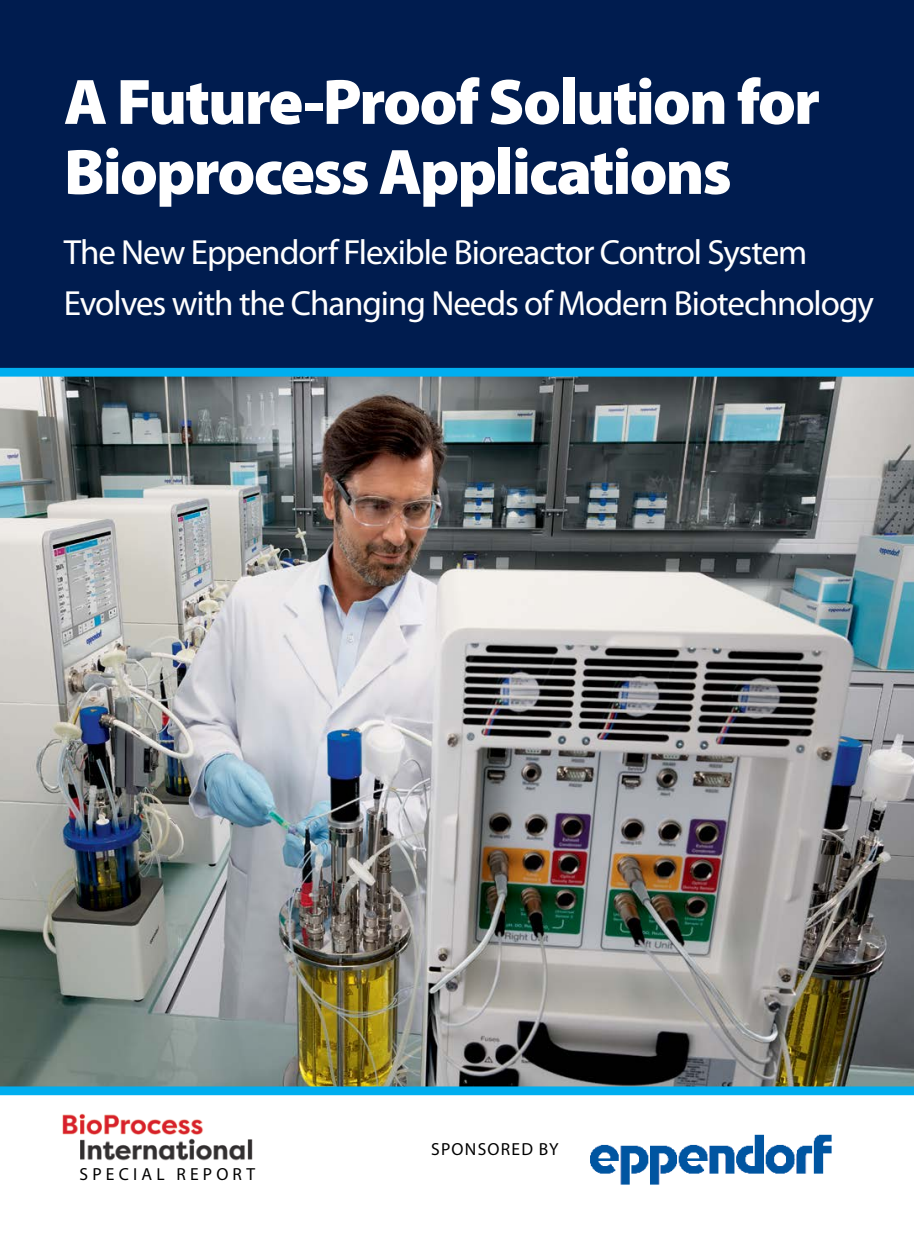
<style>
.page{position:relative;width:914px;height:1237px;background:#fff}
.page>*{position:absolute;margin:0;border:0;box-sizing:border-box;transform-origin:0 0}
.t1{font:900 64.75px/70px "Myriad Pro";letter-spacing:-.03em;color:#fff}
.t2{font:35px/50.8px "Myriad Pro";letter-spacing:-.03em;color:#fff}
.t3{font:17.5px "Myriad Pro";letter-spacing:.24em;color:#000}
.t4{font:17.5px "Myriad Pro";letter-spacing:.07em;color:#000}
</style>
<div class="page">
<div style="left:0;top:0;width:914px;height:376px;background:#001c4f"></div>
<img style="left:590px;top:1134px;width:242px;height:51px">
<img style="left:0;top:368px;width:914px;height:727px">
<img style="left:62px;top:1113px;width:191px;height:48px">
<h1 class="t1" style="left:64px;top:68px;width:757px">A Future-Proof Solution for<br>Bioprocess Applications</h1>
<p class="t2" style="left:64px;top:226px;width:811px">The New Eppendorf Flexible Bioreactor Control System<br>Evolves with the Changing Needs of Modern Biotechnology</p>
<p class="t3" style="left:80px;top:1163px;width:177px">SPECIAL REPORT</p>
<p class="t4" style="left:431px;top:1138px;width:129px">SPONSORED BY</p>
</div>
